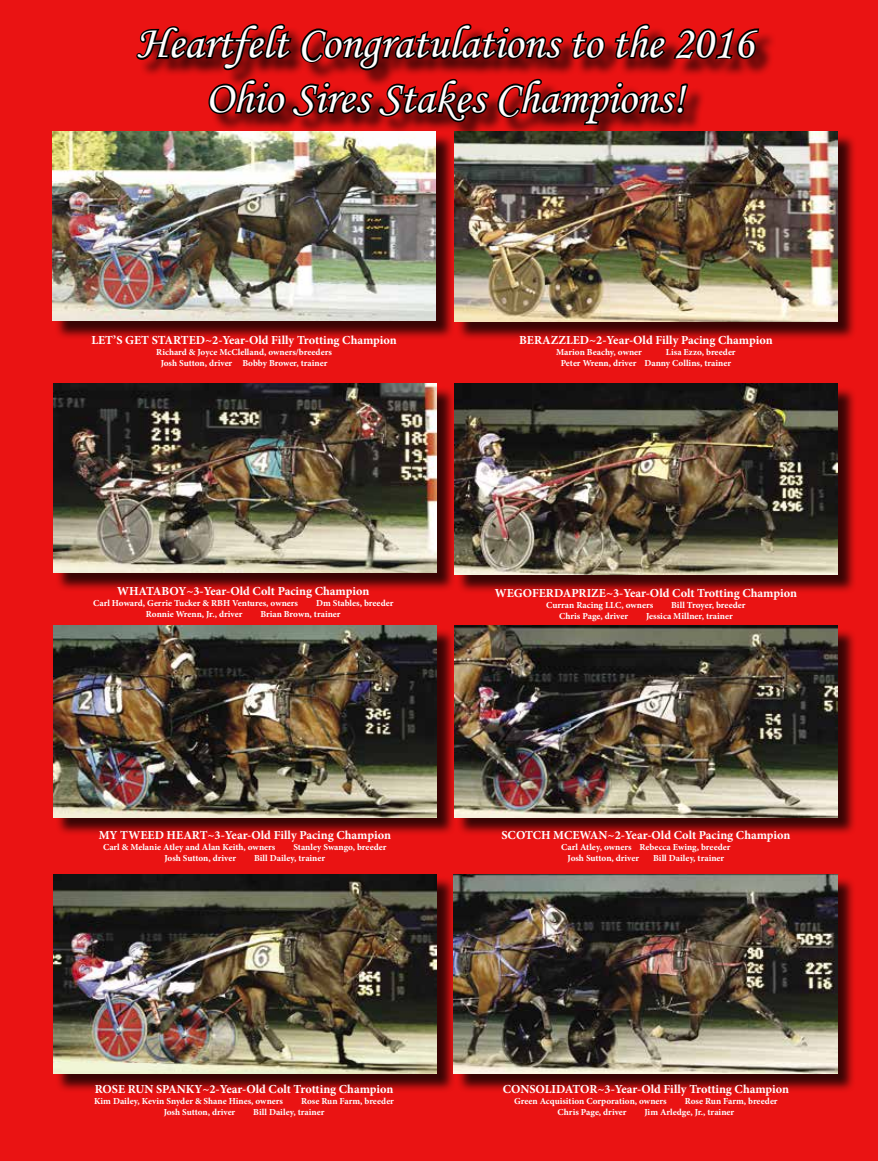
<style>
.page{position:relative;width:878px;height:1161px;background:#ea1313}
.page>*{position:absolute;margin:0;border:0;box-sizing:border-box;transform-origin:0 0}
.t1{font:45.9px/55.1px "Monotype Corsiva";color:#fff;text-align:center}
.t2{font:700 12.3px "Minion Pro";letter-spacing:-.005em;color:#fff}
.t3{font:700 9.15px/10.9px "Minion Pro";color:#fff}
</style>
<div class="page">
<div style="left:139px;top:27px;width:638px;height:117px;background:#000;opacity:.75"></div>
<svg style="left:136px;top:23px;width:625px;height:104px"></svg>
<div style="left:55px;top:133px;width:399px;height:207px;background:#000;opacity:.75"></div>
<img style="left:52px;top:131px;width:384px;height:190px">
<div style="left:55px;top:628px;width:400px;height:208px;background:#000;opacity:.75"></div>
<img style="left:53px;top:626px;width:383px;height:191px">
<div style="left:55px;top:386px;width:400px;height:206px;background:#000;opacity:.75"></div>
<img style="left:53px;top:384px;width:383px;height:189px">
<div style="left:55px;top:876px;width:400px;height:217px;background:#000;opacity:.75"></div>
<img style="left:53px;top:874px;width:383px;height:199px">
<div style="left:456px;top:386px;width:400px;height:208px;background:#000;opacity:.75"></div>
<img style="left:454px;top:384px;width:383px;height:190px">
<div style="left:456px;top:133px;width:400px;height:208px;background:#000;opacity:.75"></div>
<img style="left:454px;top:131px;width:383px;height:191px">
<div style="left:456px;top:628px;width:400px;height:208px;background:#000;opacity:.75"></div>
<img style="left:454px;top:626px;width:383px;height:191px">
<div style="left:456px;top:876px;width:399px;height:217px;background:#000;opacity:.75"></div>
<img style="left:453px;top:874px;width:384px;height:199px">
<h1 class="t1" style="left:137px;top:15px;width:617px">Heartfelt Congratulations to the 2016<br>Ohio Sires Stakes Champions!</h1>
<h2 class="t2" style="left:91px;top:331px;width:307px">LET’S GET STARTED~2-Year-Old Filly Trotting Champion</h2>
<p class="t3" style="left:156px;top:346px;width:177px;text-align:center">Richard &amp; Joyce McClelland, owners/breeders<br>Josh Sutton, driver Bobby Brower, trainer</p>
<h2 class="t2" style="left:519px;top:331px;width:255px">BERAZZLED~2-Year-Old Filly Pacing Champion</h2>
<p class="t3" style="left:556px;top:346px;width:87px">Marion Beachy, owner</p>
<p class="t3" style="left:560px;top:346px;width:176px;text-indent:105px">Lisa Ezzo, breeder<br>Peter Wrenn, driver Danny Collins, trainer</p>
<h2 class="t2" style="left:117px;top:582px;width:253px">WHATABOY~3-Year-Old Colt Pacing Champion</h2>
<p class="t3" style="left:93px;top:598px;width:206px">Carl Howard, Gerrie Tucker &amp; RBH Ventures, owners</p>
<p class="t3" style="left:316px;top:598px;width:79px">Dm Stables, breeder</p>
<p class="t3" style="left:146px;top:609px;width:98px">Ronnie Wrenn, Jr., driver</p>
<p class="t3" style="left:260px;top:609px;width:82px">Brian Brown, trainer</p>
<h2 class="t2" style="left:495px;top:584px;width:303px">WEGOFERDAPRIZE~3-Year-Old Colt Trotting Champion</h2>
<p class="t3" style="left:546px;top:599px;width:109px">Curran Racing LLC, owners</p>
<p class="t3" style="left:671px;top:599px;width:76px">Bill Troyer, breeder</p>
<p class="t3" style="left:559px;top:610px;width:71px">Chris Page, driver</p>
<p class="t3" style="left:646px;top:610px;width:88px">Jessica Millner, trainer</p>
<h2 class="t2" style="left:99px;top:826px;width:294px">MY TWEED HEART~3-Year-Old Filly Pacing Champion</h2>
<p class="t3" style="left:103px;top:841px;width:174px">Carl &amp; Melanie Atley and Alan Keith, owners</p>
<p class="t3" style="left:293px;top:841px;width:95px">Stanley Swango, breeder</p>
<p class="t3" style="left:164px;top:852px;width:73px">Josh Sutton, driver</p>
<p class="t3" style="left:254px;top:852px;width:73px">Bill Dailey, trainer</p>
<h2 class="t2" style="left:501px;top:826px;width:290px">SCOTCH MCEWAN~2-Year-Old Colt Pacing Champion</h2>
<p class="t3" style="left:567px;top:841px;width:164px;text-indent:-6px">Carl Atley, owners Rebecca Ewing, breeder<br>Josh Sutton, driver</p>
<p class="t3" style="left:653px;top:852px;width:73px">Bill Dailey, trainer</p>
<h2 class="t2" style="left:95px;top:1081px;width:300px">ROSE RUN SPANKY~2-Year-Old Colt Trotting Champion</h2>
<p class="t3" style="left:94px;top:1096px;width:190px">Kim Dailey, Kevin Snyder &amp; Shane Hines, owners</p>
<p class="t3" style="left:301px;top:1096px;width:94px">Rose Run Farm, breeder</p>
<p class="t3" style="left:164px;top:1107px;width:73px">Josh Sutton, driver</p>
<p class="t3" style="left:253px;top:1107px;width:73px">Bill Dailey, trainer</p>
<h2 class="t2" style="left:502px;top:1081px;width:288px">CONSOLIDATOR~3-Year-Old Filly Trotting Champion</h2>
<p class="t3" style="left:514px;top:1096px;width:154px">Green Acquisition Corporation, owners</p>
<p class="t3" style="left:684px;top:1096px;width:94px">Rose Run Farm, breeder</p>
<p class="t3" style="left:557px;top:1107px;width:71px">Chris Page, driver</p>
<p class="t3" style="left:644px;top:1107px;width:91px">Jim Arledge, Jr., trainer</p>
</div>
